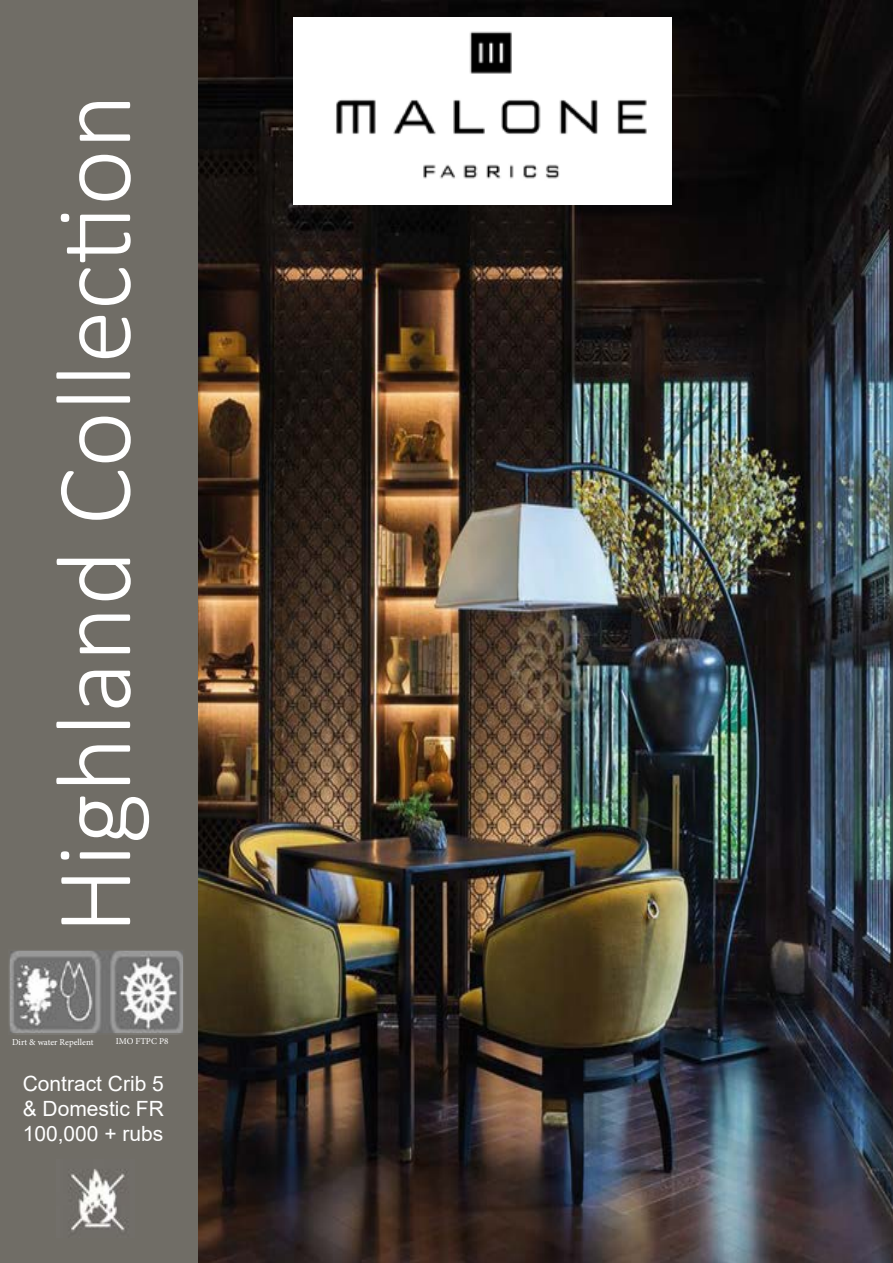
<style>
.page{position:relative;width:893px;height:1263px;background:#706d66}
.page>*{position:absolute;margin:0;border:0;box-sizing:border-box;transform-origin:0 0}
.t1{font:300 108px "Calibri";color:#fff}
.t2{font:21px/25.2px "Arial";color:#fff;text-align:justify}
.t3{font:9px "Minion Pro";color:#fff}
</style>
<div class="page">
<img style="left:198px;top:0;width:695px;height:1263px">
<img style="left:293px;top:18px;width:379px;height:187px">
<img style="left:70px;top:1168px;width:56px;height:64px">
<img style="left:11px;top:952px;width:171px;height:80px">
<div style="left:8px;top:949px;width:177px;height:86px;border:2px solid #726f68"></div>
<h1 class="t1" style="left:27px;top:934px;width:842px;rotate:-90deg">Highland Collecton</h1>
<p class="t3" style="left:12px;top:1036px;width:83px">Dirt &amp; water Repellent</p>
<p class="t3" style="left:116px;top:1035px;width:54px">IMO FTPC P8</p>
<p class="t2" style="left:23px;top:1071px;width:143px">Contract Crib 5 &amp; Domestic FR 100,000 + rubs</p>
</div>
